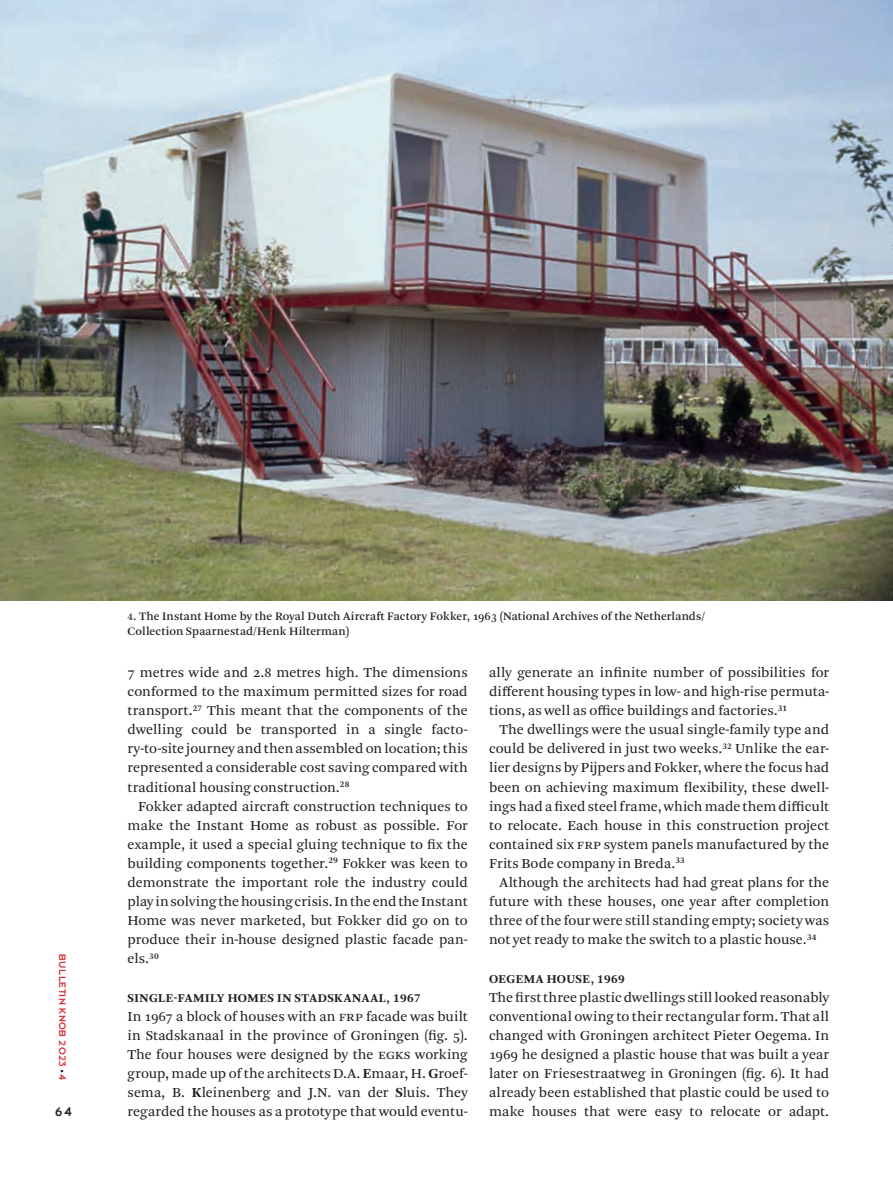
<style>
.page{position:relative;width:893px;height:1191px;background:#fff}
.page>*{position:absolute;margin:0;border:0;box-sizing:border-box;transform-origin:0 0}
.t1{font:14.4px/19px "Arnhem Pro Blond";letter-spacing:.005em;color:#231f20;text-align:justify}
.t2{font:13.5px "Dessau Pro";color:#231f20}
.t3{font:700 12.6px "Arnhem Pro";letter-spacing:.03em;color:#231f20}
.t4{font:12px/15.8px "Arnhem Pro";letter-spacing:.01em;color:#231f20}
.t5{font:10.5px "Dessau Pro";letter-spacing:.04em;color:#d23139}
.s1{font-size:8.25px;color:#231f20}
.s2{font-size:10.5px}
.s3{font-family:"Arnhem Pro";font-weight:700}
</style>
<div class="page">
<img style="left:0;top:0;width:893px;height:601px">
<p class="t5" style="left:68px;top:954px;width:127px;rotate:90deg">BULLETIN KNOB 2023 <span class="s1">•</span>4</p>
<p class="t2" style="left:55px;top:1105px;width:18px">64</p>
<p class="t4" style="left:128px;top:608px;width:579px"><span class="s2">4</span>. The Instant Home by the Royal Dutch Aircraft Factory Fokker, 1963 (National Archives of the Netherlands/<br>Collection Spaarnestad/Henk Hilterman)</p>
<p class="t1" style="left:128px;top:663px;width:342px">7 metres wide and 2.8 metres high. The dimensions conformed to the maximum permitted sizes for road transport.<sup>27</sup> This meant that the components of the dwelling could be transported in a single facto&shy;ry-to-site journey and then assembled on location; this represented a considerable cost saving compared with traditional housing construction.<sup>28</sup></p>
<p class="t1" style="left:128px;top:796px;width:342px;text-indent:11px">Fokker adapted aircraft construction techniques to make the Instant Home as robust as possible. For example, it used a special gluing technique to fix the building components together.<sup>29</sup> Fokker was keen to demonstrate the important role the industry could play in solving the housing crisis. In the end the Instant Home was never marketed, but Fokker did go on to produce their in-house designed plastic facade pan&shy;els.<sup>30</sup></p>
<p class="t3" style="left:128px;top:989px;width:295px">SINGLE-FAMILY HOMES IN STADSKANAAL, 1967</p>
<p class="t1" style="left:128px;top:1006px;width:342px">In 1967 a block of houses with an FRP facade was built in Stadskanaal in the province of Groningen (fig. 5).<br>The four houses were designed by the EGKS working group, made up of the architects D.A. <span class="s3">E</span>maar, H. <span class="s3">G</span>roef&shy;sema, B. <span class="s3">K</span>leinenberg and J.N. van der <span class="s3">S</span>luis. They regarded the houses as a prototype that would eventu-</p>
<p class="t1" style="left:489px;top:663px;width:342px">ally generate an infinite number of possibilities for different housing types in low- and high-rise permuta&shy;tions, as well as office buildings and factories.<sup>31</sup></p>
<p class="t1" style="left:489px;top:720px;width:342px;text-indent:11px">The dwellings were the usual single-family type and could be delivered in just two weeks.<sup>32</sup> Unlike the ear&shy;lier designs by Pijpers and Fokker, where the focus had been on achieving maximum flexibility, these dwell&shy;ings had a fixed steel frame, which made them difficult to relocate. Each house in this construction project contained six FRP system panels manufactured by the Frits Bode company in Breda.<sup>33</sup></p>
<p class="t1" style="left:489px;top:873px;width:342px;text-indent:11px">Although the architects had had great plans for the future with these houses, one year after completion three of the four were still standing empty; society was not yet ready to make the switch to a plastic house.<sup>34</sup></p>
<p class="t3" style="left:489px;top:970px;width:137px">OEGEMA HOUSE, 1969</p>
<p class="t1" style="left:489px;top:987px;width:342px">The first three plastic dwellings still looked reasonably conventional owing to their rectangular form. That all changed with Groningen architect Pieter Oegema. In 1969 he designed a plastic house that was built a year later on Friesestraatweg in Groningen (fig. 6). It had already been established that plastic could be used to make houses that were easy to relocate or adapt.</p>
</div>
